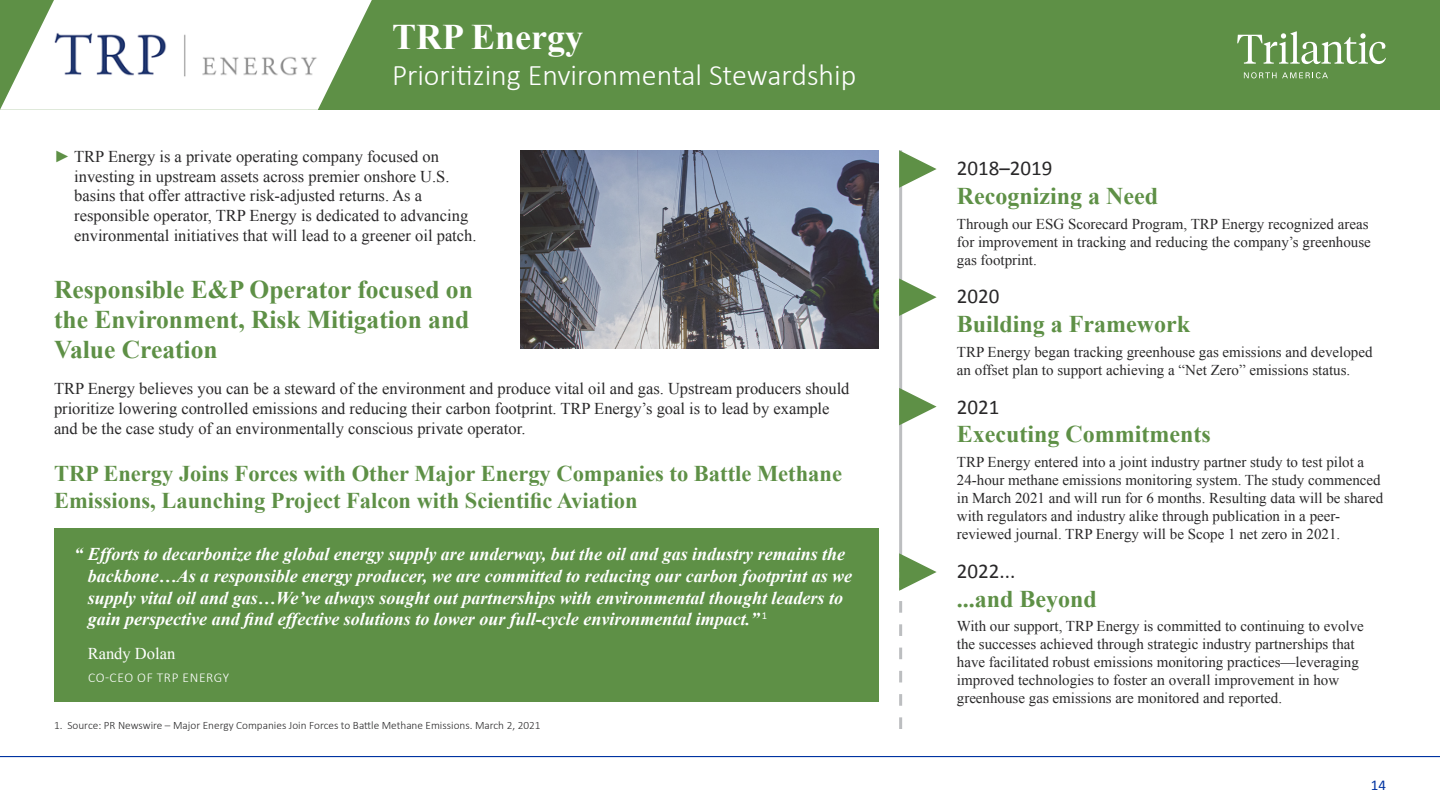
<style>
.page{position:relative;width:1440px;height:810px;background:#fff}
.page>*{position:absolute;margin:0;border:0;box-sizing:border-box;transform-origin:0 0}
.Page_Title{font:700 36px "Times New Roman";color:#fff}
.Page_Secondary_Title{font:300 30px "Calibri";color:#fff}
.Chairman_Intro{font:700 25.5px/30px "Times New Roman";color:#5e9046}
.Timleine_Header_Vert{font:700 24px "Times New Roman";color:#5e9046}
.Intro_Paragraph{font:700 22.5px/27px "Times New Roman";color:#5e9046}
.Timeline_Years_Verti{font:21px "Calibri";color:#292829}
.t1{font:italic 700 18px/21.6px "Times New Roman";color:#fff}
.Body_Small{font:16.5px/19.8px "Times New Roman";color:#292829}
.Quote_Author{font:16.5px "Times New Roman";color:#fff}
.Timeline_Body_Vertic{font:15px/18px "Times New Roman";color:#292829}
.t2{font:15px "Calibri";color:#0033a1}
.Quote_Author_Title{font:300 13.5px "Calibri";letter-spacing:.05em;color:#fff}
.t3{font:300 11.25px "Calibri";color:#292829}
.s1{color:#5e9046}
</style>
<div class="page">
<div style="left:0;top:0;width:1440px;height:110px;background:#5e9046"></div>
<svg style="left:1237px;top:31px;width:149px;height:33px"></svg>
<svg style="left:1244px;top:72px;width:84px;height:6px"></svg>
<hr style="left:0;top:756px;width:1440px;height:1px;background:#0033a1">
<svg style="left:0;top:0;width:372px;height:110px"></svg>
<svg style="left:520px;top:150px;width:359px;height:199px;background:#747987"></svg>
<img style="left:54px;top:32px;width:264px;height:45px">
<hr style="left:899px;top:150px;width:3px;height:422px;background:#bcbec0">
<svg style="left:899px;top:150px;width:38px;height:38px"></svg>
<svg style="left:899px;top:278px;width:38px;height:38px"></svg>
<svg style="left:899px;top:388px;width:38px;height:37px"></svg>
<svg style="left:899px;top:553px;width:38px;height:176px"></svg>
<div style="left:54px;top:528px;width:825px;height:174px;background:#5e9046"></div>
<p class="Page_Title" style="left:392px;top:12px;width:193px">TRP Energy</p>
<p class="Page_Secondary_Title" style="left:392px;top:57px;width:466px">Prioritizing Environmental Stewardship</p>
<p class="Body_Small" style="left:74px;top:146px;width:404px;text-indent:-20px"><span class="s1">►</span> TRP Energy is a private operating company focused on investing in upstream assets across premier onshore U.S. basins that offer attractive risk-adjusted returns. As a responsible operator, TRP Energy is dedicated to advancing environmental initiatives that will lead to a greener oil patch.</p>
<p class="Chairman_Intro" style="left:54px;top:274px;width:420px">Responsible E&amp;P Operator focused on the Environment, Risk Mitigation and<br>Value Creation</p>
<p class="Body_Small" style="left:54px;top:378px;width:797px">TRP Energy believes you can be a steward of the environment and produce vital oil and gas. Upstream producers should prioritize lowering controlled emissions and reducing their carbon footprint. TRP Energy’s goal is to lead by example and be the case study of an environmentally conscious private operator.</p>
<p class="Intro_Paragraph" style="left:54px;top:459px;width:790px">TRP Energy Joins Forces with Other Major Energy Companies to Battle Methane<br>Emissions, Launching Project Falcon with Scientific Aviation</p>
<p class="t1" style="left:88px;top:543px;width:766px;text-indent:-14px">“ Efforts to decarbonize the global energy supply are underway, but the oil and gas industry remains the backbone…As a responsible energy producer, we are committed to reducing our carbon footprint as we supply vital oil and gas…We’ve always sought out partnerships with environmental thought leaders to gain perspective and find effective solutions to lower our full-cycle environmental impact.” <sup>1</sup></p>
<p class="Quote_Author" style="left:88px;top:642px;width:89px">Randy Dolan</p>
<p class="Quote_Author_Title" style="left:88px;top:669px;width:143px">CO-CEO OF TRP ENERGY</p>
<p class="t3" style="left:54px;top:718px;width:488px">1. Source: PR Newswire – Major Energy Companies Join Forces to Battle Methane Emissions. March 2, 2021</p>
<p class="Timeline_Years_Verti" style="left:957px;top:155px;width:97px">2018–2019</p>
<p class="Timleine_Header_Vert" style="left:957px;top:179px;width:203px">Recognizing a Need</p>
<p class="Timeline_Body_Vertic" style="left:957px;top:214px;width:416px">Through our ESG Scorecard Program, TRP Energy recognized areas for improvement in tracking and reducing the company’s greenhouse gas footprint.</p>
<p class="Timeline_Years_Verti" style="left:957px;top:283px;width:44px">2020</p>
<p class="Timleine_Header_Vert" style="left:957px;top:307px;width:235px">Building a Framework</p>
<p class="Timeline_Body_Vertic" style="left:957px;top:343px;width:417px">TRP Energy began tracking greenhouse gas emissions and developed an offset plan to support achieving a “Net Zero” emissions status.</p>
<p class="Timeline_Years_Verti" style="left:957px;top:394px;width:44px">2021</p>
<p class="Timleine_Header_Vert" style="left:957px;top:418px;width:255px">Executing Commitments</p>
<p class="Timeline_Body_Vertic" style="left:957px;top:453px;width:428px">TRP Energy entered into a joint industry partner study to test pilot a 24-hour methane emissions monitoring system. The study commenced in March 2021 and will run for 6 months. Resulting data will be shared with regulators and industry alike through publication in a peer&shy;reviewed journal. TRP Energy will be Scope 1 net zero in 2021.</p>
<p class="Timeline_Years_Verti" style="left:957px;top:558px;width:60px">2022...</p>
<p class="Timleine_Header_Vert" style="left:957px;top:582px;width:142px">...and Beyond</p>
<p class="Timeline_Body_Vertic" style="left:957px;top:617px;width:409px">With our support, TRP Energy is committed to continuing to evolve the successes achieved through strategic industry partnerships that have facilitated robust emissions monitoring practices—leveraging improved technologies to foster an overall improvement in how greenhouse gas emissions are monitored and reported.</p>
<p class="t2" style="left:1371px;top:775px;width:17px">14</p>
</div>
